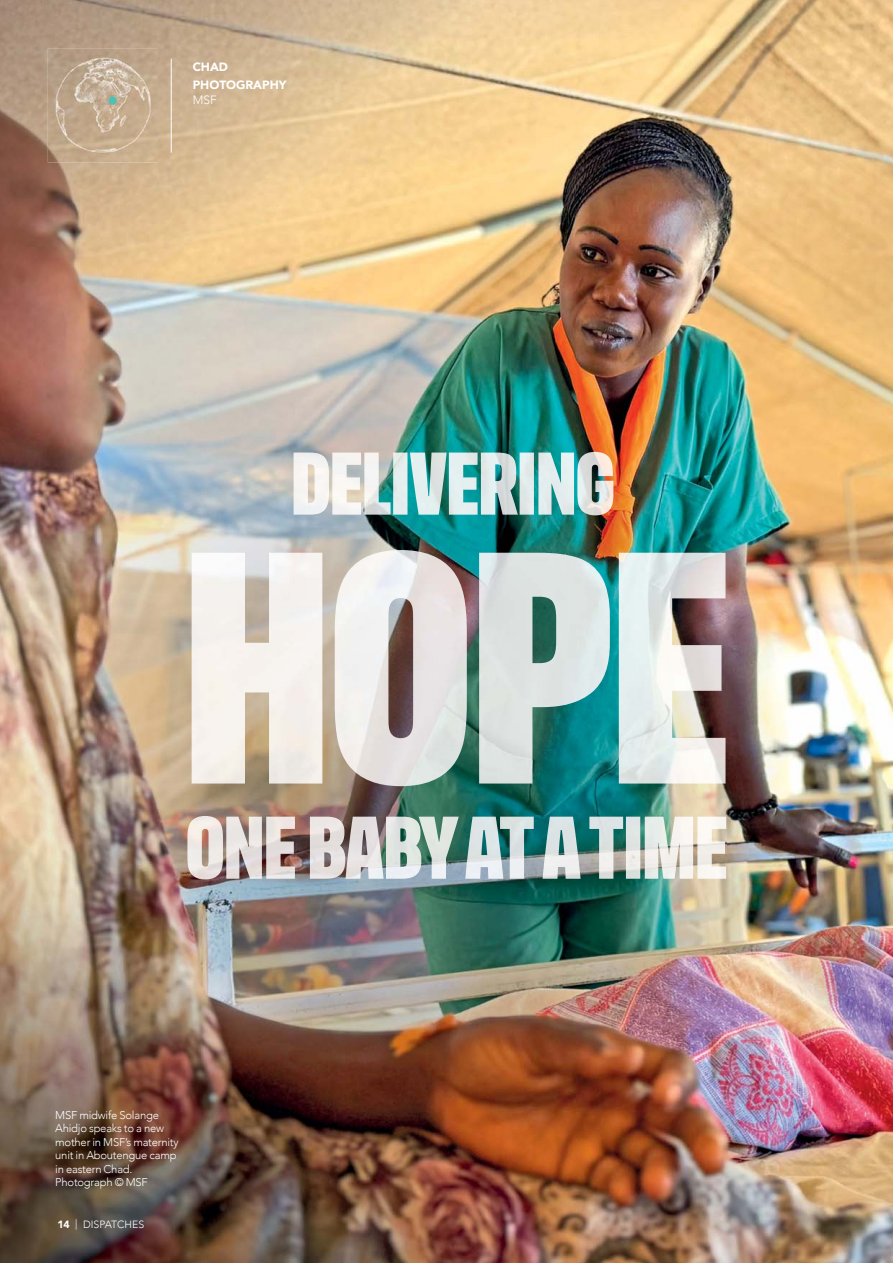
<style>
.page{position:relative;width:893px;height:1263px;background:#fff}
.page>*{position:absolute;margin:0;border:0;box-sizing:border-box;transform-origin:0 0}
.t1{font:900 12px/18.6px "Avenir";color:#fff}
.t2{font:300 12px "Avenir";color:#fff}
.t3{font:300 11.25px/13.5px "Avenir";letter-spacing:-.02em;color:#fff}
.t4{font:300 10.5px "Avenir";color:#fff}
.s1{font-weight:900}
</style>
<div class="page">
<img style="left:0;top:0;width:893px;height:1263px">
<hr style="left:171px;top:59px;width:1px;height:94px;background:#fff">
<img style="left:48px;top:49px;width:110px;height:114px">
<div style="left:109px;top:96px;width:8px;height:9px;background:#4fc1b1;border-radius:50%"></div>
<img style="left:294px;top:452px;width:319px;height:63px">
<img style="left:192px;top:550px;width:533px;height:236px">
<img style="left:187px;top:816px;width:539px;height:63px">
<p class="t1" style="left:193px;top:58px;width:95px">CHAD<br>PHOTOGRAPHY</p>
<p class="t2" style="left:193px;top:92px;width:26px">MSF</p>
<p class="t3" style="left:55px;top:1108px;width:125px">MSF midwife Solange<br>Ahidjo speaks to a new mother in MSF’s maternity unit in Aboutengue camp in eastern Chad.<br>Photograph © MSF</p>
<p class="t4" style="left:57px;top:1217px;width:88px"><span class="s1">14</span> | DISPATCHES</p>
</div>
